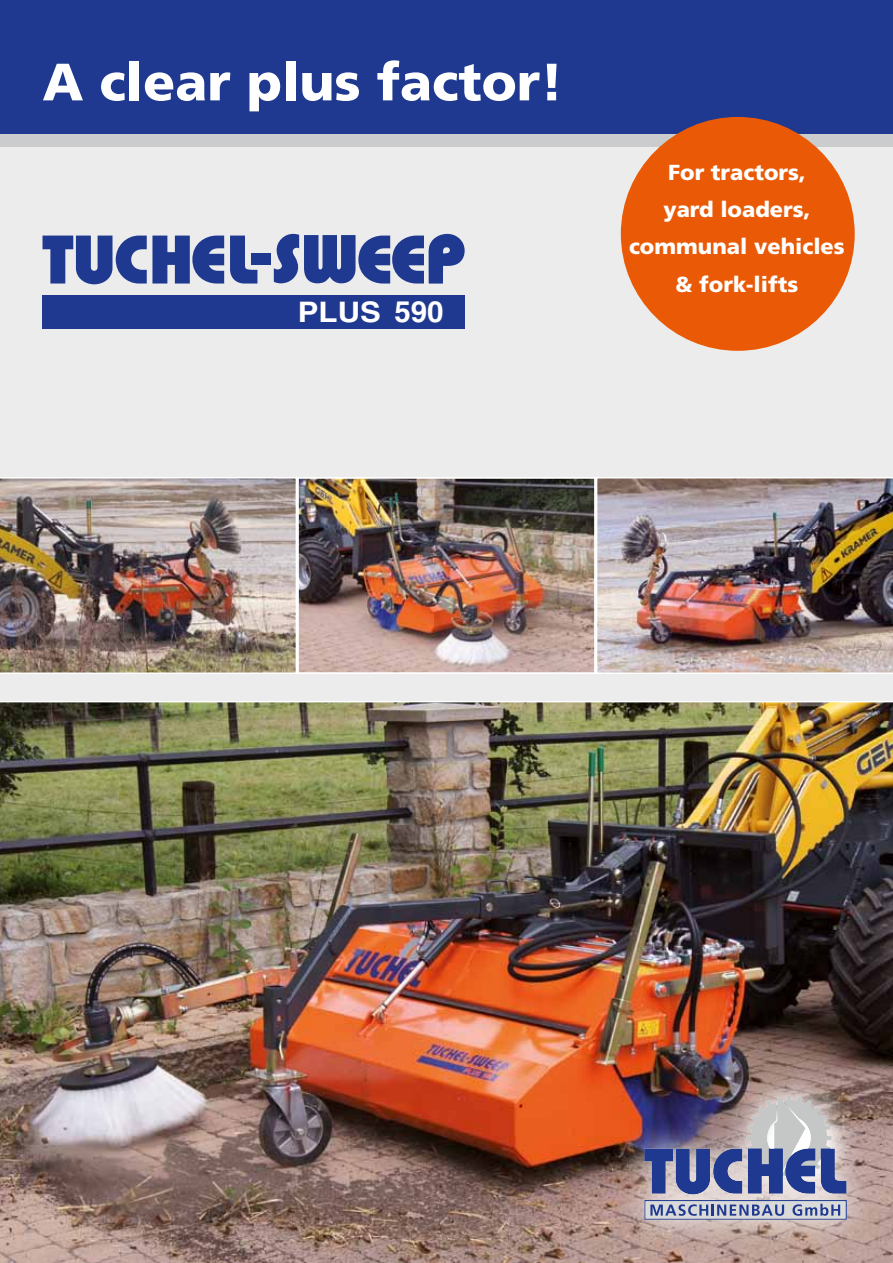
<style>
.page{position:relative;width:893px;height:1263px;background:#fff}
.page>*{position:absolute;margin:0;border:0;box-sizing:border-box;transform-origin:0 0}
.t1{font:900 52.5px "Frutiger";color:#fff}
.t2{font:700 28.35px "Helvetica";color:#fff;scale:1.1 1}
.t3{font:900 21.75px/37.2px "Frutiger";color:#fff;text-align:center}
.s1{font-size:29.4px}
</style>
<div class="page">
<div style="left:0;top:134px;width:893px;height:1129px;background:#ececed"></div>
<div style="left:0;top:0;width:893px;height:138px;background:#1e398f"></div>
<div style="left:0;top:134px;width:893px;height:13px;background:#cbcccd"></div>
<img style="left:0;top:701px;width:893px;height:562px">
<svg style="left:43px;top:236px;width:181px;height:48px"></svg>
<svg style="left:274px;top:234px;width:191px;height:50px"></svg>
<svg style="left:230px;top:236px;width:27px;height:47px"></svg>
<div style="left:43px;top:295px;width:422px;height:33px;background:#1e398f"></div>
<div style="left:251px;top:254px;width:19px;height:11px;background:#1e398f"></div>
<img style="left:301px;top:481px;width:291px;height:189px">
<div style="left:297px;top:477px;width:299px;height:197px;border:2px solid #fff"></div>
<img style="left:0;top:477px;width:297px;height:197px">
<img style="left:596px;top:477px;width:297px;height:197px">
<div style="left:621px;top:117px;width:234px;height:234px;background:#ea5a06;border-radius:50%"></div>
<img style="left:617px;top:1069px;width:258px;height:179px">
<div style="left:642px;top:1092px;width:205px;height:128px;background:#fff;opacity:.75"></div>
<h1 class="t1" style="left:43px;top:50px;width:522px">A clear plus factor!</h1>
<h2 class="t2" style="left:298px;top:295px;width:134px">PLUS <span class="s1">590</span></h2>
<p class="t3" style="left:629px;top:153px;width:217px">For tractors,<br>yard loaders, communal vehicles &amp; fork-lifts</p>
</div>
